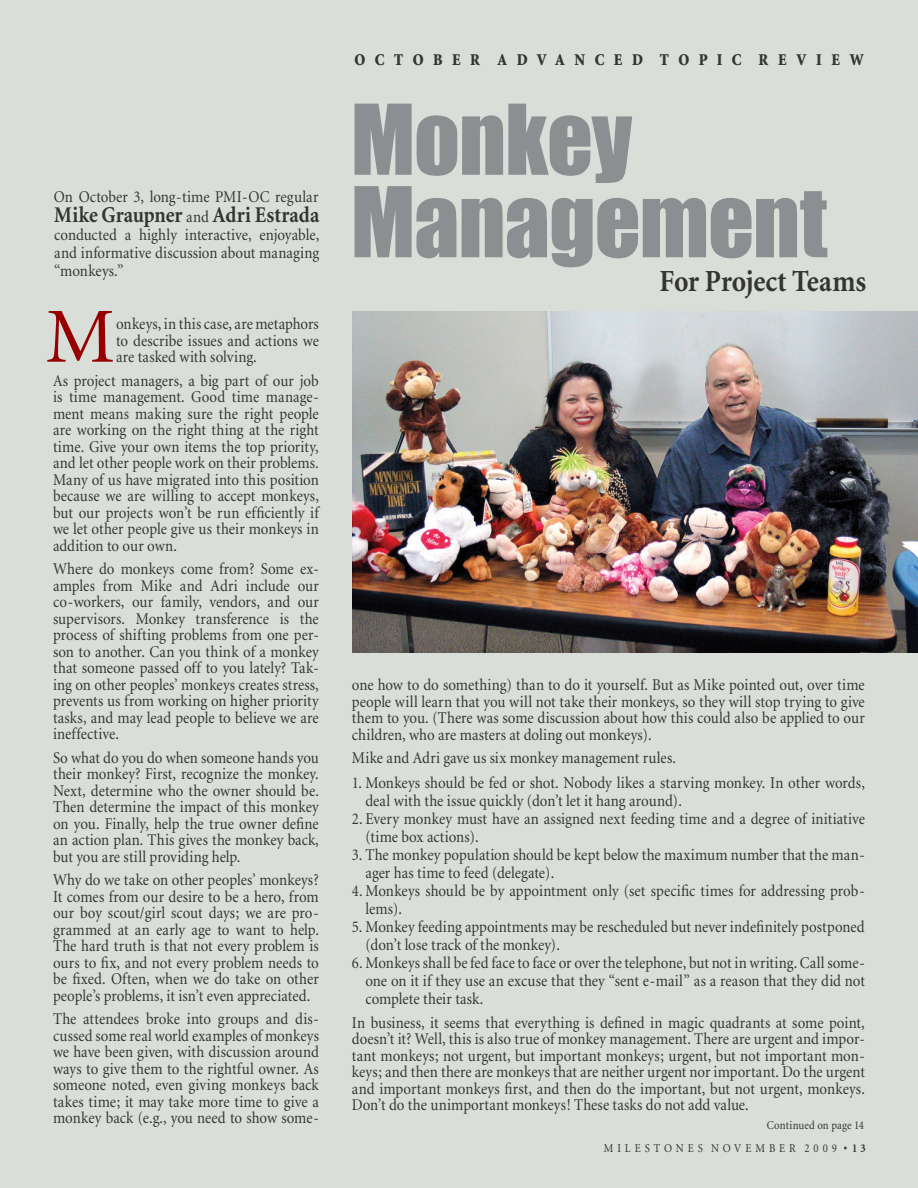
<style>
.page{position:relative;width:918px;height:1188px;background:#daded9}
.page>*{position:absolute;margin:0;border:0;box-sizing:border-box;transform-origin:0 0}
.t1{font:90px/82.5px "Impact";letter-spacing:-.01em;color:#8c8f91}
.t2{font:78px "Minion";color:#960000}
.t3{font:700 30.75px "Minion";letter-spacing:-.005em;color:#353434;scale:.9 1}
.t4{font:700 22.5px "Minion";color:#353434;scale:.9 1}
.t5{font:16.5px/16.5px "Minion";letter-spacing:.005em;color:#353434;text-align:justify;scale:.9 1}
.t6{font:900 16.5px "Minion";letter-spacing:.645em;color:#353434;scale:.9 1}
.t7{font:12px/23.2px "Minion";letter-spacing:.34em;color:#353434;text-align:right;scale:.9 1}
.s1{font-weight:400;font-size:16.5px}
.s2{font-weight:700}
</style>
<div class="page">
<img style="left:352px;top:311px;width:566px;height:342px">
<p class="t5" style="left:54px;top:189px;width:296px">On October 3, long-time PMI-OC regular</p>
<h3 class="t4" style="left:54px;top:203px;width:296px">Mike Graupner <span class="s1">and</span> Adri Estrada</h3>
<p class="t5" style="left:54px;top:226px;width:296px;line-height:18px">conducted a highly interactive, enjoyable, and informative discussion about managing “monkeys.”</p>
<h2 class="t2" style="left:46px;top:298px;width:71px">M</h2>
<p class="t5" style="left:116px;top:316px;width:227px">onkeys, in this case, are metaphors to describe issues and actions we are tasked with solving.</p>
<p class="t5" style="left:53px;top:373px;width:297px">As project managers, a big part of our job is time management. Good time manage&shy;ment means making sure the right people are working on the right thing at the right time. Give your own items the top priority, and let other people work on their problems.<br>Many of us have migrated into this position because we are willing to accept monkeys, but our projects won’t be run efficiently if we let other people give us their monkeys in addition to our own.</p>
<p class="t5" style="left:53px;top:561px;width:297px">Where do monkeys come from? Some ex&shy;amples from Mike and Adri include our co-workers, our family, vendors, and our supervisors. Monkey transference is the process of shifting problems from one per&shy;son to another. Can you think of a monkey that someone passed off to you lately? Tak&shy;ing on other peoples’ monkeys creates stress, prevents us from working on higher priority tasks, and may lead people to believe we are ineffective.</p>
<p class="t5" style="left:53px;top:750px;width:297px">So what do you do when someone hands you their monkey? First, recognize the monkey.<br>Next, determine who the owner should be.<br>Then determine the impact of this monkey on you. Finally, help the true owner define an action plan. This gives the monkey back, but you are still providing help.</p>
<p class="t5" style="left:53px;top:872px;width:297px">Why do we take on other peoples’ monkeys?<br>It comes from our desire to be a hero, from our boy scout/girl scout days; we are pro&shy;grammed at an early age to want to help.<br>The hard truth is that not every problem is ours to fix, and not every problem needs to be fixed. Often, when we do take on other people’s problems, it isn’t even appreciated.</p>
<p class="t5" style="left:53px;top:1011px;width:297px">The attendees broke into groups and dis&shy;cussed some real world examples of monkeys we have been given, with discussion around ways to give them to the rightful owner. As someone noted, even giving monkeys back takes time; it may take more time to give a monkey back (e.g., you need to show some-</p>
<p class="t6" style="left:354px;top:51px;width:567px">OCTOBER ADVANCED TOPIC REVIEW</p>
<h1 class="t1" style="left:351px;top:98px;width:478px">Monkey<br>Management</h1>
<h3 class="t3" style="left:660px;top:265px;width:231px">For Project Teams</h3>
<p class="t5" style="left:352px;top:677px;width:571px">one how to do something) than to do it yourself. But as Mike pointed out, over time people will learn that you will not take their monkeys, so they will stop trying to give them to you. (There was some discussion about how this could also be applied to our children, who are masters at doling out monkeys).</p>
<p class="t5" style="left:352px;top:750px;width:362px">Mike and Adri gave us six monkey management rules.</p>
<p class="t5" style="left:365px;top:775px;width:557px;line-height:18px;text-indent:-14px">1. Monkeys should be fed or shot. Nobody likes a starving monkey. In other words, deal with the issue quickly (don’t let it hang around).</p>
<p class="t5" style="left:365px;top:811px;width:556px;line-height:18px;text-indent:-14px">2. Every monkey must have an assigned next feeding time and a degree of initiative (time box actions).</p>
<p class="t5" style="left:365px;top:847px;width:557px;line-height:18px;text-indent:-14px">3. The monkey population should be kept below the maximum number that the man&shy;ager has time to feed (delegate).</p>
<p class="t5" style="left:365px;top:883px;width:557px;line-height:18px;text-indent:-14px">4. Monkeys should be by appointment only (set specific times for addressing prob&shy;lems).</p>
<p class="t5" style="left:365px;top:919px;width:556px;line-height:18px;text-indent:-14px">5. Monkey feeding appointments may be rescheduled but never indefinitely postponed (don’t lose track of the monkey).</p>
<p class="t5" style="left:365px;top:955px;width:557px;line-height:18px;text-indent:-14px">6. Monkeys shall be fed face to face or over the telephone, but not in writing. Call some&shy;one on it if they use an excuse that they “sent e-mail” as a reason that they did not complete their task.</p>
<p class="t5" style="left:352px;top:1015px;width:572px">In business, it seems that everything is defined in magic quadrants at some point, doesn’t it? Well, this is also true of monkey management. There are urgent and impor&shy;tant monkeys; not urgent, but important monkeys; urgent, but not important mon&shy;keys; and then there are monkeys that are neither urgent nor important. Do the urgent and important monkeys first, and then do the important, but not urgent, monkeys.<br>Don’t do the unimportant monkeys! These tasks do not add value.</p>
<p class="t7" style="left:604px;top:1114px;width:293px">Continued on page 14<br>MILESTONES NOVEMBER 2009 <span class="s2">•13</span></p>
</div>
